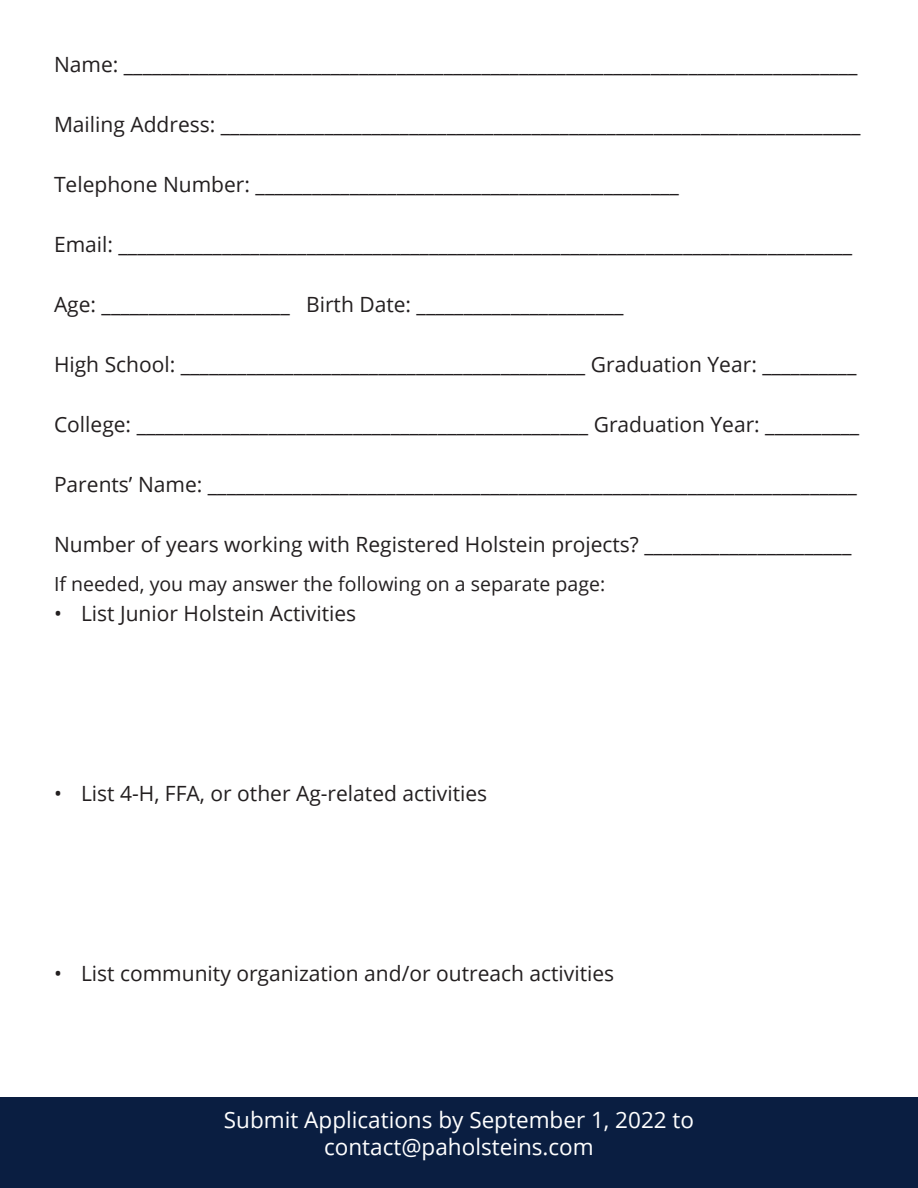
<style>
.page{position:relative;width:918px;height:1188px;background:#fff}
.page>*{position:absolute;margin:0;border:0;box-sizing:border-box;transform-origin:0 0}
.t1{font:22.5px "Open Sans";color:#fff}
.t2{font:21px "Open Sans";color:#231f20}
.t3{font:19.5px "Open Sans";color:#231f20}
</style>
<div class="page">
<div style="left:0;top:1097px;width:918px;height:91px;background:#0a1e41"></div>
<p class="t2" style="left:54px;top:50px;width:805px">Name: ______________________________________________________________________________</p>
<p class="t2" style="left:54px;top:110px;width:808px">Mailing Address: ____________________________________________________________________</p>
<p class="t2" style="left:54px;top:170px;width:626px">Telephone Number: _____________________________________________</p>
<p class="t2" style="left:54px;top:230px;width:800px">Email: ______________________________________________________________________________</p>
<p class="t2" style="left:54px;top:290px;width:571px">Age: ____________________ Birth Date: ______________________</p>
<p class="t2" style="left:54px;top:350px;width:804px">High School: ___________________________________________ Graduation Year: __________</p>
<p class="t2" style="left:54px;top:410px;width:807px">College: ________________________________________________ Graduation Year: __________</p>
<p class="t2" style="left:54px;top:470px;width:805px">Parents’ Name: _____________________________________________________________________</p>
<p class="t2" style="left:54px;top:530px;width:799px">Number of years working with Registered Holstein projects? ______________________</p>
<p class="t3" style="left:54px;top:570px;width:553px">If needed, you may answer the following on a separate page:</p>
<p class="t2" style="left:54px;top:599px;width:304px">• List Junior Holstein Activities</p>
<p class="t2" style="left:54px;top:779px;width:435px">• List 4-H, FFA, or other Ag-related activities</p>
<p class="t2" style="left:54px;top:959px;width:562px">• List community organization and/or outreach activities</p>
<p class="t1" style="left:224px;top:1105px;width:472px">Submit Applications by September 1, 2022 to</p>
<p class="t1" style="left:324px;top:1132px;width:271px">contact@paholsteins.com</p>
</div>
